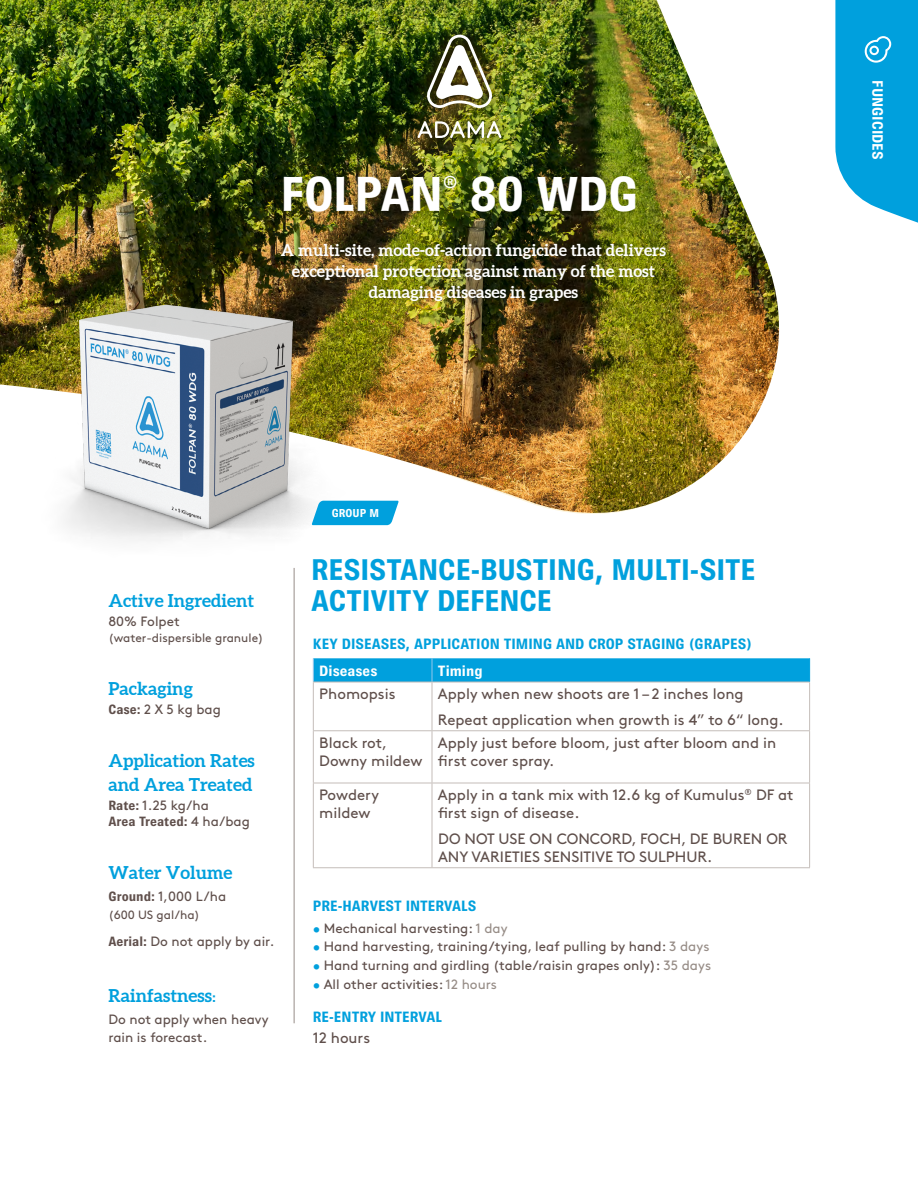
<style>
.page{position:relative;width:918px;height:1188px;background:#fff}
.page>*{position:absolute;margin:0;border:0;box-sizing:border-box;transform-origin:0 0}
.t1{font:700 49.2px "Brown Pro";letter-spacing:-.005em;color:#fff}
.t2{font:700 30px/31.5px "Brown Pro";letter-spacing:-.01em;color:#00a0dd}
.t3{font:700 18px/24px "Aleo";color:#00a0dd}
.t4{font:700 17.25px "Brown Pro";color:#fff}
.t5{font:700 16.5px/21px "Aleo";color:#fff;text-align:center}
.t6{font:15px/18px "Brown Pro";color:#5f4f4b}
.t7{font:700 15px "Brown Pro";color:#00a0dd}
.t8{font:700 15px "Brown Pro";color:#fff}
.t9{font:13.5px/18.8px "Brown Pro";color:#5f4f4b}
.t10{font:700 13.5px/15.8px "Brown Pro";color:#5f4f4b}
.t11{font:12px "Brown Pro";color:#5f4f4b}
.t12{font:700 11.55px "Brown Pro";color:#fff}
.s1{font-weight:700}
.s2{font-weight:400}
.s3{font-family:"Brown Pro";font-size:13.5px}
.s4{font-family:"Brown Std";color:#00a0dd}
.s5{color:#978d87}
</style>
<div class="page">
<img style="left:0;top:0;width:780px;height:514px">
<div style="left:398px;top:14px;width:123px;height:145px;background:#f99d1c;opacity:.49"></div>
<div style="left:409px;top:25px;width:101px;height:122px;background:#000;opacity:.75"></div>
<img style="left:426px;top:35px;width:67px;height:73px">
<svg style="left:417px;top:121px;width:85px;height:17px"></svg>
<div style="left:274px;top:167px;width:371px;height:54px;background:#000;opacity:.3"></div>
<div style="left:272px;top:234px;width:403px;height:75px;background:#000;opacity:.25"></div>
<hr style="left:809px;top:682px;width:1px;height:48px;background:#c4bdb9">
<hr style="left:809px;top:783px;width:1px;height:84px;background:#c4bdb9">
<hr style="left:432px;top:867px;width:378px;height:1px;background:#c4bdb9">
<hr style="left:432px;top:682px;width:378px;height:1px;background:#c4bdb9">
<hr style="left:313px;top:682px;width:119px;height:1px;background:#c4bdb9">
<hr style="left:313px;top:682px;width:1px;height:48px;background:#c4bdb9">
<hr style="left:432px;top:682px;width:1px;height:48px;background:#c4bdb9">
<hr style="left:313px;top:730px;width:119px;height:1px;background:#c4bdb9">
<hr style="left:313px;top:731px;width:1px;height:52px;background:#c4bdb9">
<hr style="left:313px;top:783px;width:119px;height:1px;background:#c4bdb9">
<hr style="left:313px;top:783px;width:1px;height:84px;background:#c4bdb9">
<hr style="left:432px;top:783px;width:1px;height:84px;background:#c4bdb9">
<hr style="left:313px;top:867px;width:119px;height:1px;background:#c4bdb9">
<hr style="left:432px;top:730px;width:378px;height:1px;background:#c4bdb9">
<hr style="left:432px;top:731px;width:1px;height:52px;background:#c4bdb9">
<hr style="left:809px;top:731px;width:1px;height:52px;background:#c4bdb9">
<hr style="left:432px;top:783px;width:378px;height:1px;background:#c4bdb9">
<svg style="left:313px;top:658px;width:497px;height:24px;background:#07a1dc"></svg>
<hr style="left:294px;top:568px;width:1px;height:455px;background:#978d87">
<img style="left:0;top:265px;width:374px;height:313px">
<svg style="left:835px;top:0;width:83px;height:223px;background:#1aaae0"></svg>
<svg style="left:312px;top:501px;width:87px;height:24px"></svg>
<div style="left:320px;top:506px;width:70px;height:14px;background:#00a0dd"></div>
<h1 class="t1" style="left:280px;top:167px;width:164px">FOLPAN</h1>
<p class="t4" style="left:444px;top:173px;width:15px">®</p>
<h1 class="t1" style="left:470px;top:167px;width:170px">80 WDG</h1>
<p class="t5" style="left:281px;top:240px;width:387px">A multi-site, mode-of-action fungicide that delivers exceptional protection against many of the most damaging diseases in grapes</p>
<p class="t8" style="left:886px;top:80px;width:81px;rotate:90deg">FUNGICIDES</p>
<p class="t3" style="left:108px;top:590px;width:147px">Active Ingredient</p>
<p class="t9" style="left:108px;top:611px;width:73px">80% Folpet</p>
<p class="t11" style="left:108px;top:629px;width:157px">(water-dispersible granule)</p>
<p class="t3" style="left:108px;top:677px;width:86px">Packaging</p>
<p class="t9" style="left:108px;top:699px;width:114px"><span class="s1">Case:</span> 2 X 5 kg bag</p>
<p class="t3" style="left:108px;top:749px;width:148px">Application Rates and Area Treated</p>
<p class="t10" style="left:108px;top:797px;width:143px">Rate: <span class="s2">1.25 kg/ha<br></span>Area Treated: <span class="s2">4 ha/bag</span></p>
<p class="t3" style="left:108px;top:861px;width:126px">Water Volume</p>
<p class="t9" style="left:108px;top:885px;width:119px"><span class="s1">Ground:</span> 1,000 L/ha</p>
<p class="t11" style="left:108px;top:906px;width:93px">(600 US gal/ha)</p>
<p class="t9" style="left:108px;top:930px;width:168px"><span class="s1">Aerial:</span> Do not apply by air.</p>
<p class="t3" style="left:108px;top:984px;width:109px">Rainfastness<span class="s3">:</span></p>
<p class="t9" style="left:108px;top:1008px;width:162px">Do not apply when heavy rain is forecast.</p>
<p class="t12" style="left:332px;top:507px;width:49px">GROUP M</p>
<h2 class="t2" style="left:311px;top:554px;width:446px">RESISTANCE-BUSTING, MULTI-SITE<br>ACTIVITY DEFENCE</h2>
<p class="t7" style="left:313px;top:636px;width:441px">KEY DISEASES, APPLICATION TIMING AND CROP STAGING (GRAPES)</p>
<p class="t8" style="left:319px;top:663px;width:60px">Diseases</p>
<p class="t8" style="left:438px;top:663px;width:46px">Timing</p>
<p class="t6" style="left:319px;top:684px;width:78px">Phomopsis</p>
<p class="t6" style="left:438px;top:680px;width:347px;line-height:25.5px">Apply when new shoots are 1 – 2 inches long<br>Repeat application when growth is 4” to 6“ long.</p>
<p class="t6" style="left:319px;top:733px;width:105px">Black rot,<br>Downy mildew</p>
<p class="t6" style="left:438px;top:733px;width:340px">Apply just before bloom, just after bloom and in first cover spray.</p>
<p class="t6" style="left:319px;top:785px;width:61px">Powdery mildew</p>
<p class="t6" style="left:438px;top:785px;width:357px">Apply in a tank mix with 12.6 kg of Kumulus<sup>®</sup> DF at first sign of disease.</p>
<p class="t6" style="left:438px;top:828px;width:351px">DO NOT USE ON CONCORD, FOCH, DE BUREN OR<br>ANY VARIETIES SENSITIVE TO SULPHUR.</p>
<p class="t7" style="left:313px;top:897px;width:165px">PRE-HARVEST INTERVALS</p>
<p class="t9" style="left:313px;top:917px;width:196px"><span class="s4">•</span> Mechanical harvesting: <span class="s5">1 day</span></p>
<p class="t9" style="left:313px;top:936px;width:398px"><span class="s4">•</span> Hand harvesting, training/tying, leaf pulling by hand: <span class="s5">3 days</span></p>
<p class="t9" style="left:313px;top:955px;width:400px"><span class="s4">•</span> Hand turning and girdling (table/raisin grapes only): <span class="s5">35 days</span></p>
<p class="t9" style="left:313px;top:974px;width:186px"><span class="s4">•</span> All other activities: <span class="s5">12 hours</span></p>
<p class="t7" style="left:313px;top:1008px;width:131px">RE-ENTRY INTERVAL</p>
<p class="t6" style="left:313px;top:1027px;width:59px">12 hours</p>
</div>
